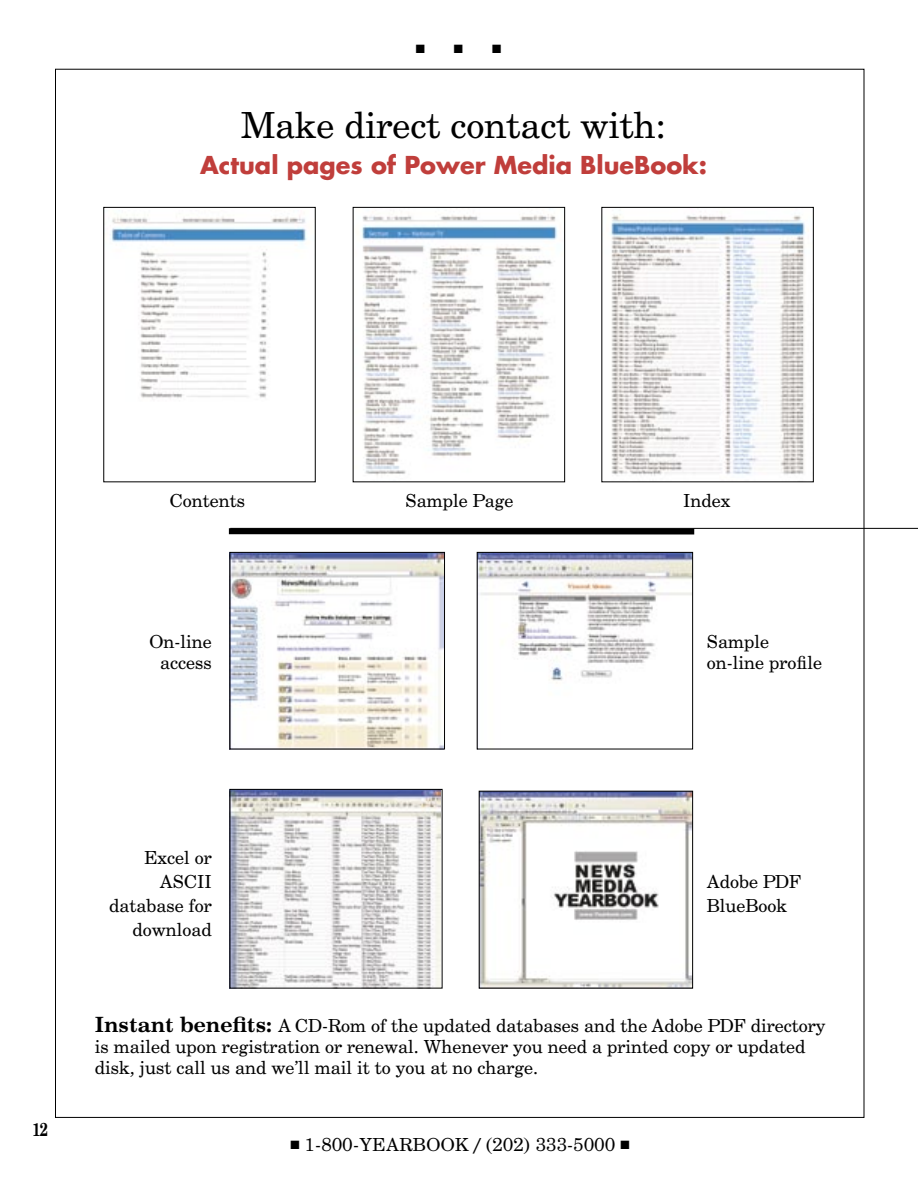
<style>
.page{position:relative;width:918px;height:1188px;background:#fff}
.page>*{position:absolute;margin:0;border:0;box-sizing:border-box;transform-origin:0 0}
.t1{font:36px "Century Schoolbook Regular DTC";color:#000}
.t2{font:700 24px "Futura";color:#c03e3b}
.t3{font:18px/21px "Century Schoolbook Regular DTC";color:#000;text-align:right}
.t4{font:18px "Century Schoolbook Regular DTC";letter-spacing:.025em;color:#000}
.t5{font:18px "Century Schoolbook Bold DTC";color:#000;scale:.75 1}
.t6{font:12px "Zapf Dingbats";color:#000}
.s1{font-family:"Century Schoolbook Bold DTC";font-size:21px}
</style>
<div class="page">
<img style="left:110px;top:215px;width:197px;height:184px">
<div style="left:103px;top:207px;width:213px;height:275px;border:1px solid #000"></div>
<img style="left:361px;top:214px;width:197px;height:262px">
<div style="left:353px;top:207px;width:212px;height:275px;border:1px solid #000"></div>
<img style="left:610px;top:214px;width:199px;height:262px">
<div style="left:601px;top:207px;width:213px;height:275px;border:1px solid #000"></div>
<img style="left:232px;top:554px;width:211px;height:193px">
<div style="left:230px;top:552px;width:215px;height:197px;border:1px solid #000"></div>
<img style="left:479px;top:554px;width:212px;height:129px">
<div style="left:477px;top:552px;width:216px;height:197px;border:1px solid #000"></div>
<img style="left:232px;top:791px;width:208px;height:196px">
<img style="left:481px;top:793px;width:210px;height:193px">
<div style="left:479px;top:791px;width:214px;height:197px;border:1px solid #000"></div>
<hr style="left:230px;top:528px;width:688px;height:1px;background:#000">
<div style="left:229px;top:528px;width:465px;height:6px;background:#000"></div>
<p class="t6" style="left:416px;top:43px;width:11px">■</p>
<p class="t6" style="left:454px;top:43px;width:11px">■</p>
<p class="t6" style="left:492px;top:43px;width:11px">■</p>
<h1 class="t1" style="left:241px;top:102px;width:426px">Make direct contact with:</h1>
<h2 class="t2" style="left:200px;top:149px;width:508px">Actual pages of Power Media BlueBook:</h2>
<p class="t3" style="left:170px;top:492px;width:77px">Contents</p>
<p class="t3" style="left:405px;top:492px;width:110px">Sample Page</p>
<p class="t3" style="left:683px;top:492px;width:49px">Index</p>
<p class="t3" style="left:150px;top:633px;width:64px">On-line</p>
<p class="t3" style="left:707px;top:633px;width:64px">Sample</p>
<p class="t3" style="left:160px;top:654px;width:53px">access</p>
<p class="t3" style="left:707px;top:654px;width:117px">on-line profile</p>
<p class="t5" style="left:34px;top:1118px;width:20px">12</p>
<p class="t3" style="left:145px;top:848px;width:69px;line-height:24px">Excel or<br>ASCII</p>
<p class="t3" style="left:707px;top:873px;width:96px">Adobe PDF</p>
<p class="t3" style="left:109px;top:897px;width:104px">database for</p>
<p class="t3" style="left:707px;top:897px;width:82px">BlueBook</p>
<p class="t3" style="left:133px;top:921px;width:81px">download</p>
<p class="t3" style="left:95px;top:1017px;width:732px;text-align:left"><span class="s1">Instant benefits:</span> A CD-Rom of the updated databases and the Adobe PDF directory is mailed upon registration or renewal. Whenever you need a printed copy or updated disk, just call us and we’ll mail it to you at no charge.</p>
<p class="t4" style="left:290px;top:1133px;width:341px">■ 1-800-YEARBOOK / (202) 333-5000 ■</p>
</div>
